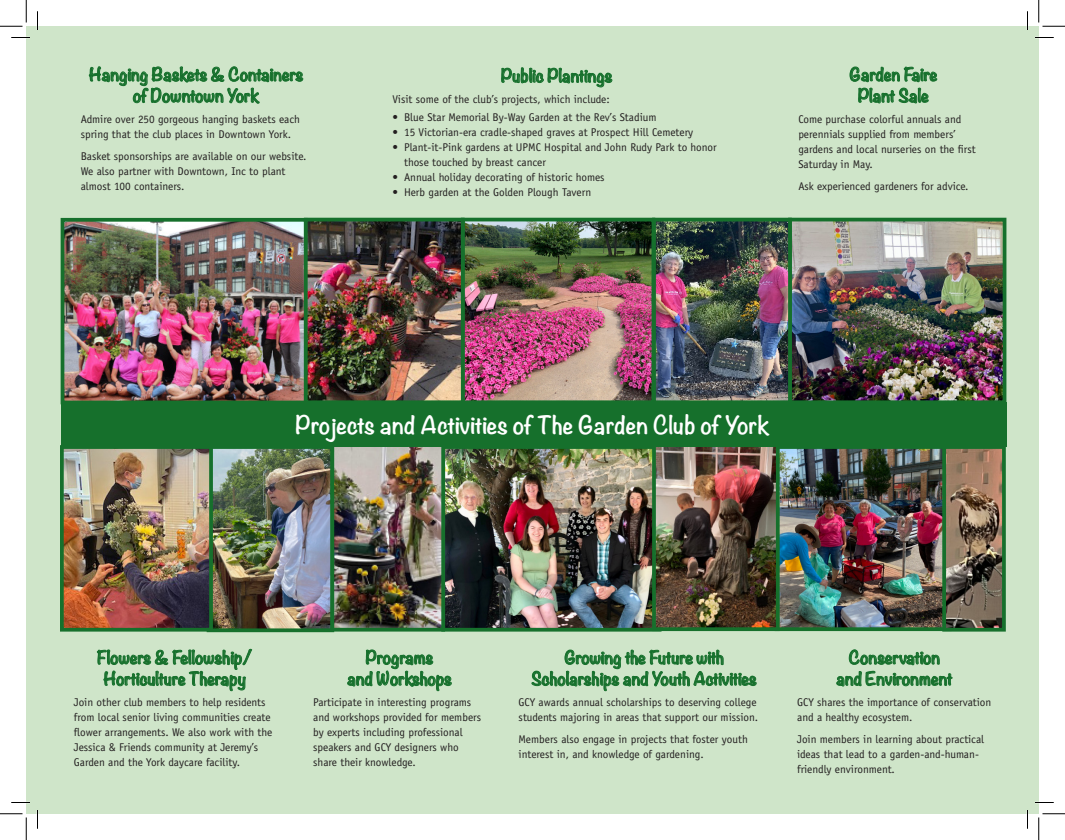
<style>
.page{position:relative;width:1065px;height:840px;background:#fff}
.page>*{position:absolute;margin:0;border:0;box-sizing:border-box;transform-origin:0 0}
.t1{font:700 22.5px "Noteworthy";color:#fff}
.heads{font:700 16.25px/21.2px "Noteworthy";color:#16702c;text-align:center}
.body{font:700 16.25px "Noteworthy";color:#16702c}
.body-2{font:11.25px/15px "Officina Sans";color:#231f20}
</style>
<div class="page">
<div style="left:26px;top:26px;width:1013px;height:788px;background:#cfe5c9"></div>
<svg style="left:97px;top:649px;width:155px;height:42px"></svg>
<svg style="left:850px;top:67px;width:87px;height:15px"></svg>
<svg style="left:858px;top:88px;width:71px;height:15px"></svg>
<svg style="left:532px;top:650px;width:224px;height:41px"></svg>
<svg style="left:849px;top:650px;width:91px;height:15px"></svg>
<svg style="left:837px;top:671px;width:115px;height:15px"></svg>
<svg style="left:89px;top:67px;width:214px;height:37px"></svg>
<svg style="left:347px;top:650px;width:105px;height:41px"></svg>
<svg style="left:501px;top:68px;width:111px;height:19px"></svg>
<img style="left:213px;top:450px;width:116px;height:177px">
<div style="left:207px;top:445px;width:127px;height:187px;border:4px solid #16702c"></div>
<img style="left:446px;top:450px;width:206px;height:177px">
<div style="left:441px;top:445px;width:221px;height:187px;border:4px solid #16702c"></div>
<img style="left:780px;top:450px;width:162px;height:176px">
<div style="left:775px;top:445px;width:177px;height:186px;border:4px solid #16702c"></div>
<img style="left:947px;top:450px;width:54px;height:177px">
<div style="left:942px;top:445px;width:64px;height:187px;border:4px solid #16702c"></div>
<img style="left:66px;top:223px;width:935px;height:176px">
<div style="left:788px;top:218px;width:218px;height:186px;border:4px solid #16702c"></div>
<div style="left:652px;top:218px;width:140px;height:186px;border:4px solid #16702c"></div>
<div style="left:461px;top:218px;width:194px;height:186px;border:4px solid #16702c"></div>
<div style="left:61px;top:218px;width:247px;height:186px;border:4px solid #16702c"></div>
<div style="left:304px;top:218px;width:161px;height:186px;border:4px solid #16702c"></div>
<img style="left:65px;top:450px;width:143px;height:177px">
<div style="left:60px;top:445px;width:153px;height:187px;border:4px solid #16702c"></div>
<img style="left:657px;top:448px;width:118px;height:178px">
<div style="left:652px;top:441px;width:128px;height:190px;border:4px solid #16702c"></div>
<img style="left:335px;top:448px;width:105px;height:179px">
<div style="left:330px;top:438px;width:115px;height:194px;border:4px solid #16702c"></div>
<div style="left:61px;top:402px;width:945px;height:46px;background:#16702c"></div>
<svg style="left:11px;top:37px;width:19px;height:1px"></svg>
<svg style="left:1035px;top:37px;width:19px;height:1px"></svg>
<svg style="left:11px;top:802px;width:19px;height:1px"></svg>
<svg style="left:1035px;top:802px;width:19px;height:1px"></svg>
<svg style="left:37px;top:11px;width:1px;height:19px"></svg>
<svg style="left:37px;top:810px;width:1px;height:19px"></svg>
<svg style="left:1027px;top:11px;width:1px;height:19px"></svg>
<svg style="left:1027px;top:810px;width:1px;height:19px"></svg>
<svg style="left:0;top:0;width:27px;height:27px"></svg>
<svg style="left:0;top:814px;width:27px;height:26px"></svg>
<svg style="left:1039px;top:0;width:26px;height:27px"></svg>
<svg style="left:1039px;top:814px;width:26px;height:26px"></svg>
<p class="heads" style="left:89px;top:63px;width:216px">Hanging Baskets &amp; Containers of Downtown York</p>
<p class="body-2" style="left:81px;top:112px;width:221px">Admire over 250 gorgeous hanging baskets each spring that the club places in Downtown York.</p>
<p class="body-2" style="left:81px;top:148px;width:227px">Basket sponsorships are available on our website.<br>We also partner with Downtown, Inc to plant almost 100 containers.</p>
<p class="heads" style="left:501px;top:65px;width:113px">Public Plantings</p>
<p class="body-2" style="left:392px;top:92px;width:219px">Visit some of the club’s projects, which include:</p>
<p class="body-2" style="left:392px;top:110px;width:266px">• Blue Star Memorial By-Way Garden at the Rev’s Stadium</p>
<p class="body-2" style="left:392px;top:125px;width:302px">• 15 Victorian-era cradle-shaped graves at Prospect Hill Cemetery</p>
<p class="body-2" style="left:404px;top:140px;width:314px;text-indent:-12px">• Plant-it-Pink gardens at UPMC Hospital and John Rudy Park to honor those touched by breast cancer</p>
<p class="body-2" style="left:392px;top:170px;width:214px">• Annual holiday decorating of historic homes</p>
<p class="body-2" style="left:392px;top:185px;width:200px">• Herb garden at the Golden Plough Tavern</p>
<p class="heads" style="left:850px;top:63px;width:89px">Garden Faire</p>
<p class="heads" style="left:858px;top:85px;width:72px">Plant Sale</p>
<p class="body-2" style="left:798px;top:112px;width:179px">Come purchase colorful annuals and perennials supplied from members’ gardens and local nurseries on the first<br>Saturday in May.</p>
<p class="body-2" style="left:798px;top:178px;width:172px">Ask experienced gardeners for advice.</p>
<p class="t1" style="left:295px;top:405px;width:476px">Projects and Activities of The Garden Club of York</p>
<p class="heads" style="left:97px;top:646px;width:157px">Flowers &amp; Fellowship/<br>Horticulture Therapy</p>
<p class="body-2" style="left:74px;top:695px;width:200px">Join other club members to help residents from local senior living communities create flower arrangements. We also work with the Jessica &amp; Friends community at Jeremy’s Garden and the York daycare facility.</p>
<p class="body" style="left:366px;top:643px;width:69px">Programs</p>
<p class="body" style="left:347px;top:664px;width:106px">and Workshops</p>
<p class="body-2" style="left:313px;top:695px;width:169px">Participate in interesting programs and workshops provided for members by experts including professional speakers and GCY designers who share their knowledge.</p>
<p class="heads" style="left:531px;top:646px;width:227px">Growing the Future with<br>Scholarships and Youth Activities</p>
<p class="body-2" style="left:519px;top:695px;width:241px">GCY awards annual scholarships to deserving college students majoring in areas that support our mission.</p>
<p class="body-2" style="left:519px;top:731px;width:231px">Members also engage in projects that foster youth interest in, and knowledge of gardening.</p>
<p class="heads" style="left:849px;top:646px;width:93px">Conservation</p>
<p class="heads" style="left:836px;top:668px;width:118px">and Environment</p>
<p class="body-2" style="left:797px;top:695px;width:196px">GCY shares the importance of conservation and a healthy ecosystem.</p>
<p class="body-2" style="left:797px;top:731px;width:188px">Join members in learning about practical ideas that lead to a garden-and-human&shy;friendly environment.</p>
</div>
